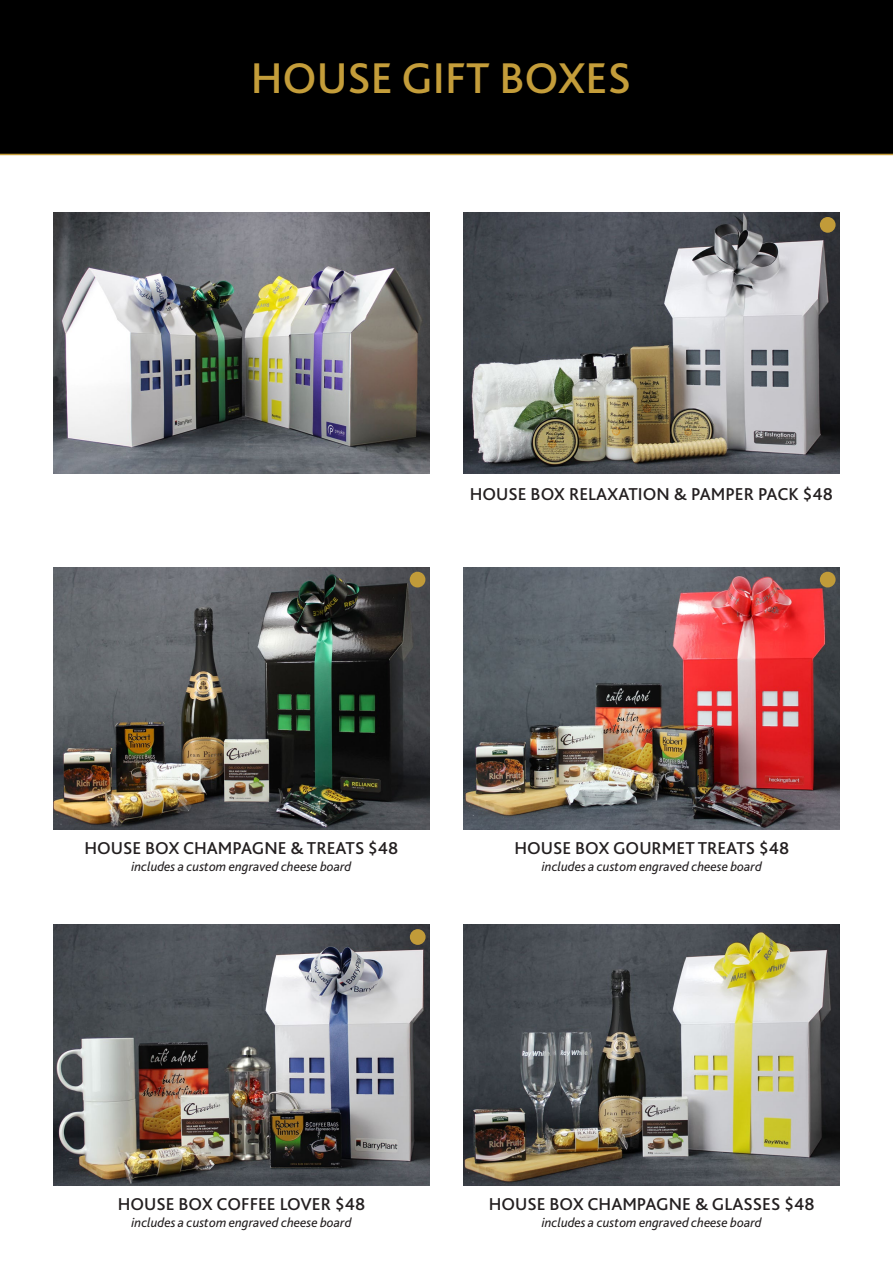
<style>
.page{position:relative;width:893px;height:1263px;background:#fff}
.page>*{position:absolute;margin:0;border:0;box-sizing:border-box;transform-origin:0 0}
.t1{font:500 45px "Bliss 2";color:#c49d3a}
.t2{font:500 18px "Bliss 2";color:#231f20}
.t3{font:italic 13.5px "Bliss 2";color:#231f20}
</style>
<div class="page">
<div style="left:0;top:0;width:893px;height:155px;background:#000"></div>
<img style="left:53px;top:213px;width:377px;height:260px">
<img style="left:464px;top:925px;width:376px;height:260px">
<img style="left:53px;top:567px;width:377px;height:262px">
<img style="left:463px;top:567px;width:377px;height:262px">
<img style="left:463px;top:213px;width:377px;height:260px">
<img style="left:53px;top:925px;width:377px;height:260px">
<div style="left:820px;top:217px;width:16px;height:16px;background:#c19b39;border-radius:50%"></div>
<div style="left:820px;top:572px;width:16px;height:15px;background:#c19b39;border-radius:50%"></div>
<div style="left:410px;top:572px;width:15px;height:15px;background:#c19b39;border-radius:50%"></div>
<div style="left:410px;top:929px;width:16px;height:16px;background:#c19b39;border-radius:50%"></div>
<p class="t1" style="left:251px;top:50px;width:382px">HOUSE GIFT BOXES</p>
<p class="t2" style="left:470px;top:482px;width:365px">HOUSE BOX RELAXATION &amp; PAMPER PACK $48</p>
<p class="t2" style="left:84px;top:837px;width:316px">HOUSE BOX CHAMPAGNE &amp; TREATS $48</p>
<p class="t3" style="left:131px;top:858px;width:221px">includes a custom engraved cheese board</p>
<p class="t2" style="left:514px;top:837px;width:276px">HOUSE BOX GOURMET TREATS $48</p>
<p class="t3" style="left:542px;top:858px;width:221px">includes a custom engraved cheese board</p>
<p class="t2" style="left:118px;top:1193px;width:249px">HOUSE BOX COFFEE LOVER $48</p>
<p class="t3" style="left:132px;top:1214px;width:221px">includes a custom engraved cheese board</p>
<p class="t2" style="left:489px;top:1193px;width:327px">HOUSE BOX CHAMPAGNE &amp; GLASSES $48</p>
<p class="t3" style="left:542px;top:1214px;width:221px">includes a custom engraved cheese board</p>
</div>
